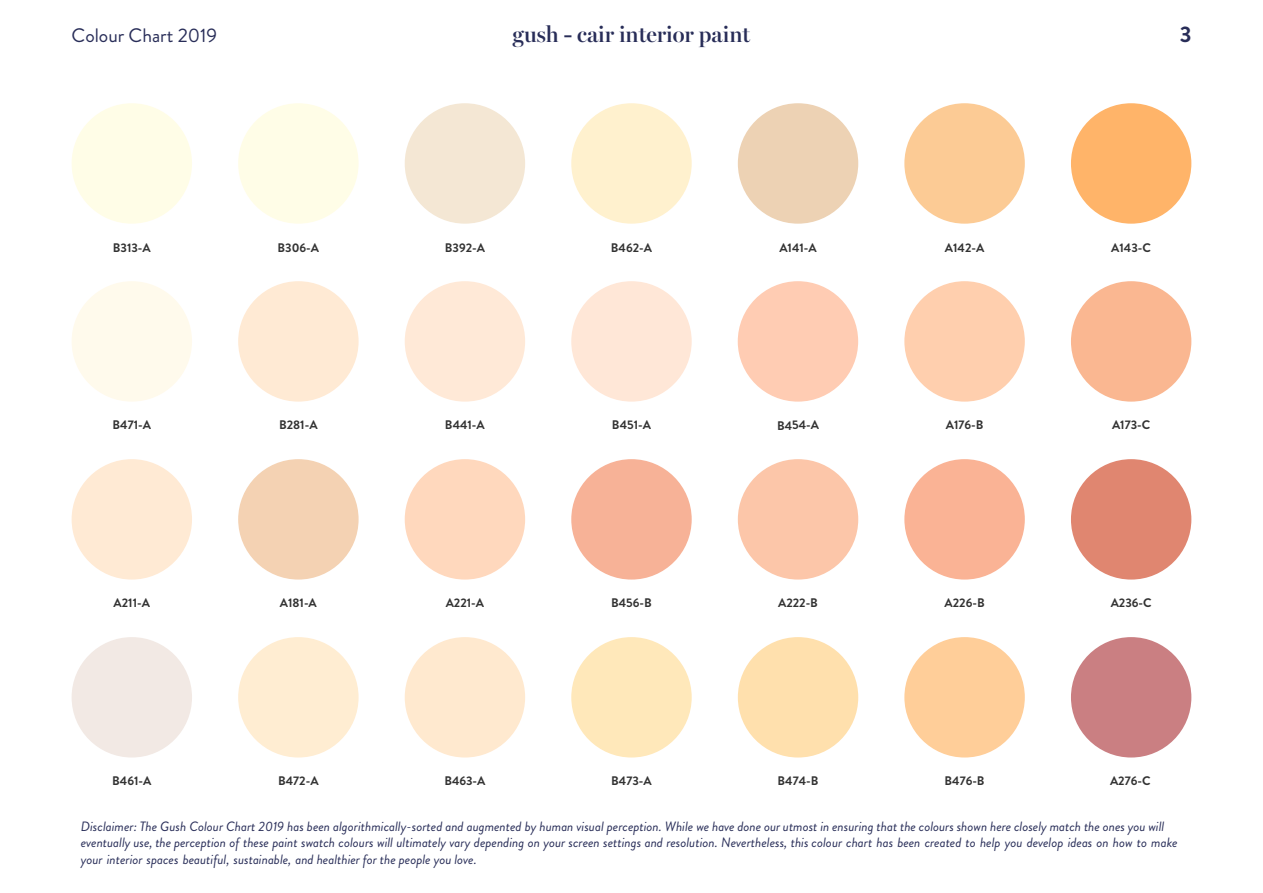
<style>
.page{position:relative;width:1263px;height:893px;background:#fff}
.page>*{position:absolute;margin:0;border:0;box-sizing:border-box;transform-origin:0 0}
.t1{font:600 22.5px "Miller Banner";color:#282d58}
.t2{font:700 22.5px "Brandon Grotesque";color:#282d58}
.t3{font:19.5px "Brandon Grotesque";color:#282d58}
.t4{font:italic 13.5px/16.2px "Brandon Grotesque";color:#282d58}
.t5{font:700 12.45px "Brandon Grotesque";color:#323232}
</style>
<div class="page">
<div style="left:72px;top:103px;width:120px;height:121px;background:#fffde7;border-radius:50%"></div>
<div style="left:238px;top:103px;width:121px;height:121px;background:#fffde7;border-radius:50%"></div>
<div style="left:405px;top:103px;width:120px;height:121px;background:#f4e7d4;border-radius:50%"></div>
<div style="left:571px;top:103px;width:121px;height:121px;background:#fff1ce;border-radius:50%"></div>
<div style="left:738px;top:103px;width:120px;height:121px;background:#edd2b4;border-radius:50%"></div>
<div style="left:904px;top:103px;width:121px;height:121px;background:#fccb95;border-radius:50%"></div>
<div style="left:1071px;top:103px;width:120px;height:121px;background:#ffb469;border-radius:50%"></div>
<div style="left:72px;top:281px;width:120px;height:121px;background:#fffaec;border-radius:50%"></div>
<div style="left:238px;top:281px;width:121px;height:121px;background:#ffead4;border-radius:50%"></div>
<div style="left:405px;top:281px;width:120px;height:121px;background:#ffe9d7;border-radius:50%"></div>
<div style="left:571px;top:281px;width:121px;height:121px;background:#ffe7d7;border-radius:50%"></div>
<div style="left:737px;top:281px;width:121px;height:121px;background:#ffccb3;border-radius:50%"></div>
<div style="left:904px;top:281px;width:121px;height:121px;background:#ffcfae;border-radius:50%"></div>
<div style="left:1071px;top:281px;width:120px;height:121px;background:#fab791;border-radius:50%"></div>
<div style="left:72px;top:459px;width:120px;height:121px;background:#ffead4;border-radius:50%"></div>
<div style="left:238px;top:459px;width:121px;height:121px;background:#f4d2b3;border-radius:50%"></div>
<div style="left:405px;top:459px;width:120px;height:121px;background:#ffd8bd;border-radius:50%"></div>
<div style="left:571px;top:459px;width:121px;height:121px;background:#f7b297;border-radius:50%"></div>
<div style="left:738px;top:459px;width:120px;height:121px;background:#fcc6a9;border-radius:50%"></div>
<div style="left:904px;top:459px;width:121px;height:121px;background:#fab395;border-radius:50%"></div>
<div style="left:1071px;top:459px;width:120px;height:121px;background:#e08670;border-radius:50%"></div>
<div style="left:72px;top:637px;width:120px;height:120px;background:#f2e9e4;border-radius:50%"></div>
<div style="left:238px;top:637px;width:121px;height:120px;background:#ffedd2;border-radius:50%"></div>
<div style="left:405px;top:637px;width:120px;height:120px;background:#ffe9cf;border-radius:50%"></div>
<div style="left:571px;top:637px;width:121px;height:120px;background:#ffe8ba;border-radius:50%"></div>
<div style="left:738px;top:637px;width:120px;height:120px;background:#ffe0ad;border-radius:50%"></div>
<div style="left:904px;top:637px;width:121px;height:120px;background:#ffce99;border-radius:50%"></div>
<div style="left:1071px;top:637px;width:120px;height:120px;background:#ca7f82;border-radius:50%"></div>
<h2 class="t3" style="left:72px;top:21px;width:147px">Colour Chart 2019</h2>
<h1 class="t1" style="left:513px;top:20px;width:239px">gush - cair interior paint</h1>
<h1 class="t2" style="left:1180px;top:18px;width:13px">3</h1>
<p class="t5" style="left:113px;top:239px;width:39px">B313-A</p>
<p class="t5" style="left:278px;top:239px;width:43px">B306-A</p>
<p class="t5" style="left:445px;top:239px;width:42px">B392-A</p>
<p class="t5" style="left:611px;top:239px;width:43px">B462-A</p>
<p class="t5" style="left:779px;top:239px;width:39px">A141-A</p>
<p class="t5" style="left:945px;top:239px;width:41px">A142-A</p>
<p class="t5" style="left:1111px;top:239px;width:41px">A143-C</p>
<p class="t5" style="left:113px;top:416px;width:40px">B471-A</p>
<p class="t5" style="left:279px;top:416px;width:40px">B281-A</p>
<p class="t5" style="left:445px;top:416px;width:41px">B441-A</p>
<p class="t5" style="left:612px;top:416px;width:40px">B451-A</p>
<p class="t5" style="left:777px;top:416px;width:43px">B454-A</p>
<p class="t5" style="left:946px;top:416px;width:39px">A176-B</p>
<p class="t5" style="left:1112px;top:416px;width:40px">A173-C</p>
<p class="t5" style="left:114px;top:594px;width:38px">A211-A</p>
<p class="t5" style="left:280px;top:594px;width:39px">A181-A</p>
<p class="t5" style="left:446px;top:594px;width:40px">A221-A</p>
<p class="t5" style="left:611px;top:594px;width:42px">B456-B</p>
<p class="t5" style="left:778px;top:594px;width:41px">A222-B</p>
<p class="t5" style="left:944px;top:594px;width:42px">A226-B</p>
<p class="t5" style="left:1111px;top:594px;width:42px">A236-C</p>
<p class="t5" style="left:112px;top:772px;width:41px">B461-A</p>
<p class="t5" style="left:278px;top:772px;width:42px">B472-A</p>
<p class="t5" style="left:444px;top:772px;width:43px">B463-A</p>
<p class="t5" style="left:611px;top:772px;width:42px">B473-A</p>
<p class="t5" style="left:778px;top:772px;width:42px">B474-B</p>
<p class="t5" style="left:944px;top:772px;width:42px">B476-B</p>
<p class="t5" style="left:1110px;top:772px;width:42px">A276-C</p>
<p class="t4" style="left:81px;top:819px;width:1098px">Disclaimer: The Gush Colour Chart 2019 has been algorithmically-sorted and augmented by human visual perception. While we have done our utmost in ensuring that the colours shown here closely match the ones you will eventually use, the perception of these paint swatch colours will ultimately vary depending on your screen settings and resolution. Nevertheless, this colour chart has been created to help you develop ideas on how to make your interior spaces beautiful, sustainable, and healthier for the people you love.</p>
</div>
